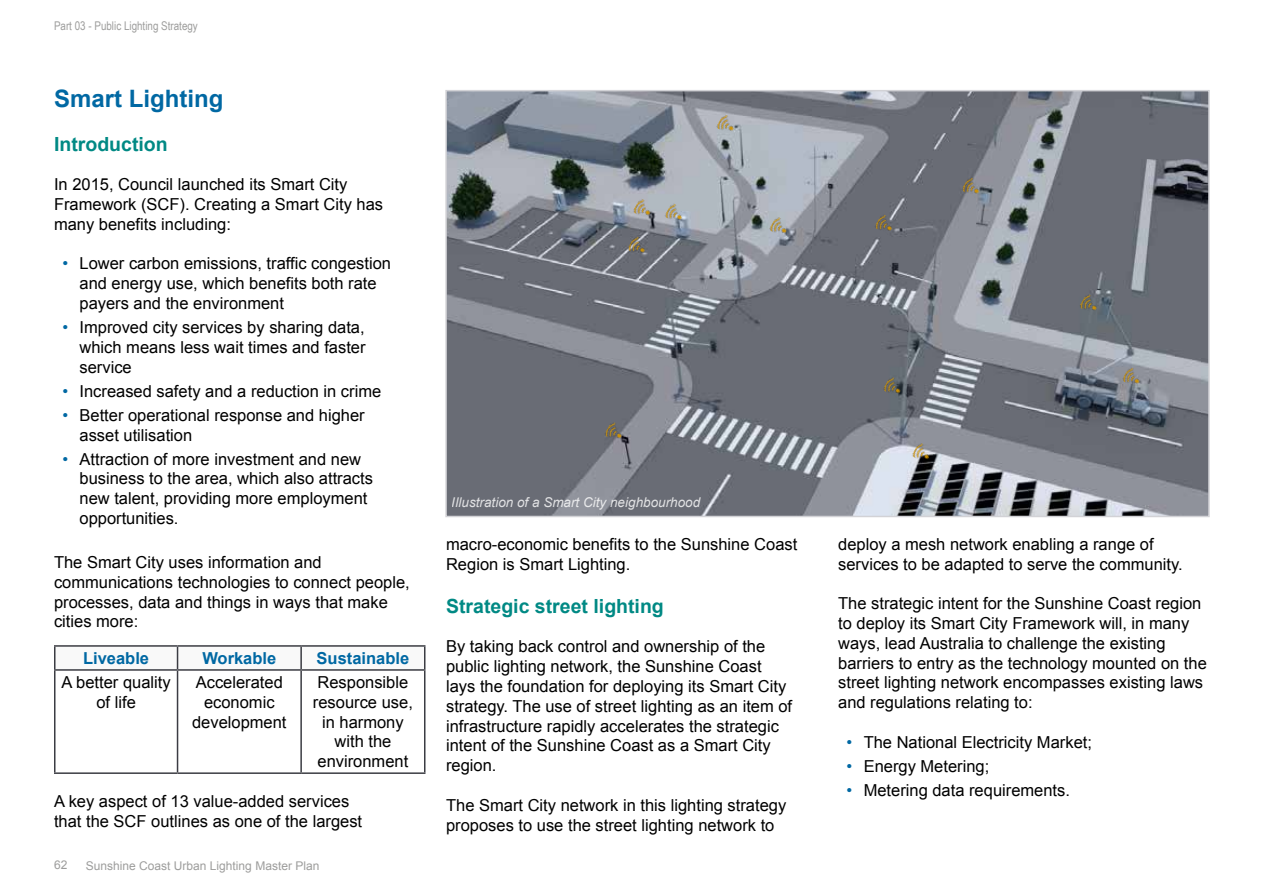
<style>
.page{position:relative;width:1263px;height:893px;background:#fff}
.page>*{position:absolute;margin:0;border:0;box-sizing:border-box;transform-origin:0 0}
.t1{font:700 24px "Arial";color:#0068a3}
.t2{font:700 19.5px "Arial";color:#008984}
.t3{font:16.5px/19.8px "Arial";color:#000}
.t4{font:700 16.5px "Arial";color:#0068a3}
.t5{font:italic 13.5px "Arial";color:#fff}
.t6{font:12px "Arial";color:#9d9d9c}
.t7{font:12px "Arial Narrow";color:#9d9d9c}
.s1{color:#0068a3}
</style>
<div class="page">
<hr style="left:54px;top:671px;width:2px;height:101px;background:#3b3c43">
<hr style="left:424px;top:671px;width:1px;height:101px;background:#3b3c43">
<hr style="left:54px;top:772px;width:124px;height:2px;background:#3b3c43">
<hr style="left:178px;top:772px;width:123px;height:2px;background:#3b3c43">
<hr style="left:301px;top:772px;width:124px;height:2px;background:#3b3c43">
<hr style="left:54px;top:645px;width:124px;height:2px;background:#3b3c43">
<hr style="left:54px;top:647px;width:2px;height:22px;background:#3b3c43">
<hr style="left:178px;top:645px;width:123px;height:2px;background:#3b3c43">
<hr style="left:301px;top:645px;width:124px;height:2px;background:#3b3c43">
<svg style="left:55px;top:646px;width:370px;height:23px"></svg>
<hr style="left:54px;top:669px;width:124px;height:2px;background:#3b3c43">
<hr style="left:178px;top:669px;width:123px;height:2px;background:#3b3c43">
<hr style="left:301px;top:669px;width:124px;height:2px;background:#3b3c43">
<hr style="left:300px;top:647px;width:2px;height:22px;background:#3b3c43">
<hr style="left:177px;top:671px;width:1px;height:101px;background:#3b3c43">
<hr style="left:300px;top:671px;width:2px;height:101px;background:#3b3c43">
<img style="left:448px;top:93px;width:759px;height:421px">
<img style="left:874px;top:213px;width:22px;height:22px">
<img style="left:961px;top:176px;width:22px;height:22px">
<img style="left:1121px;top:366px;width:22px;height:22px">
<img style="left:882px;top:376px;width:22px;height:22px">
<img style="left:664px;top:202px;width:22px;height:22px">
<img style="left:627px;top:235px;width:22px;height:22px">
<img style="left:769px;top:216px;width:22px;height:22px">
<img style="left:716px;top:113px;width:22px;height:22px">
<img style="left:632px;top:198px;width:22px;height:22px">
<img style="left:604px;top:421px;width:22px;height:22px">
<img style="left:911px;top:442px;width:22px;height:22px">
<img style="left:1079px;top:293px;width:22px;height:22px">
<div style="left:445px;top:90px;width:765px;height:427px;border:2px solid #d2d2d6"></div>
<p class="t7" style="left:54px;top:17px;width:145px">Part 03 - Public Lighting Strategy</p>
<h1 class="t1" style="left:54px;top:82px;width:171px">Smart Lighting</h1>
<p class="t2" style="left:54px;top:130px;width:115px">Introduction</p>
<p class="t3" style="left:54px;top:174px;width:331px">In 2015, Council launched its Smart City<br>Framework (SCF). Creating a Smart City has many benefits including:</p>
<p class="t3" style="left:80px;top:254px;width:313px;text-indent:-17px"><span class="s1">•</span> Lower carbon emissions, traffic congestion and energy use, which benefits both rate payers and the environment</p>
<p class="t3" style="left:80px;top:317px;width:288px;text-align:justify;text-indent:-17px"><span class="s1">•</span> Improved city services by sharing data, which means less wait times and faster service</p>
<p class="t3" style="left:62px;top:381px;width:320px"><span class="s1">•</span> Increased safety and a reduction in crime</p>
<p class="t3" style="left:80px;top:405px;width:287px;text-indent:-17px"><span class="s1">•</span> Better operational response and higher asset utilisation</p>
<p class="t3" style="left:80px;top:449px;width:295px;text-indent:-17px"><span class="s1">•</span> Attraction of more investment and new business to the area, which also attracts new talent, providing more employment opportunities.</p>
<p class="t3" style="left:54px;top:552px;width:357px">The Smart City uses information and communications technologies to connect people, processes, data and things in ways that make cities more:</p>
<p class="t4" style="left:83px;top:646px;width:68px">Liveable</p>
<p class="t4" style="left:202px;top:646px;width:75px">Workable</p>
<p class="t4" style="left:317px;top:646px;width:94px">Sustainable</p>
<p class="t3" style="left:62px;top:672px;width:111px;text-align:center">A better quality of life</p>
<p class="t3" style="left:192px;top:672px;width:96px;text-align:center">Accelerated economic development</p>
<p class="t3" style="left:313px;top:672px;width:101px;text-align:center">Responsible resource use, in harmony with the environment</p>
<p class="t3" style="left:54px;top:791px;width:310px">A key aspect of 13 value-added services that the SCF outlines as one of the largest</p>
<p class="t6" style="left:54px;top:856px;width:15px">62</p>
<p class="t6" style="left:86px;top:857px;width:235px">Sunshine Coast Urban Lighting Master Plan</p>
<p class="t5" style="left:452px;top:494px;width:250px">Illustration of a Smart City neighbourhood</p>
<p class="t3" style="left:446px;top:534px;width:353px">macro-economic benefits to the Sunshine Coast<br>Region is Smart Lighting.</p>
<p class="t2" style="left:446px;top:592px;width:219px">Strategic street lighting</p>
<p class="t3" style="left:446px;top:637px;width:348px">By taking back control and ownership of the public lighting network, the Sunshine Coast lays the foundation for deploying its Smart City strategy. The use of street lighting as an item of infrastructure rapidly accelerates the strategic intent of the Sunshine Coast as a Smart City region.</p>
<p class="t3" style="left:446px;top:795px;width:342px">The Smart City network in this lighting strategy proposes to use the street lighting network to</p>
<p class="t3" style="left:838px;top:534px;width:346px">deploy a mesh network enabling a range of services to be adapted to serve the community.</p>
<p class="t3" style="left:838px;top:593px;width:370px">The strategic intent for the Sunshine Coast region to deploy its Smart City Framework will, in many ways, lead Australia to challenge the existing barriers to entry as the technology mounted on the street lighting network encompasses existing laws and regulations relating to:</p>
<p class="t3" style="left:847px;top:732px;width:247px"><span class="s1">•</span> The National Electricity Market;</p>
<p class="t3" style="left:847px;top:756px;width:144px"><span class="s1">•</span> Energy Metering;</p>
<p class="t3" style="left:847px;top:780px;width:225px"><span class="s1">•</span> Metering data requirements.</p>
</div>
